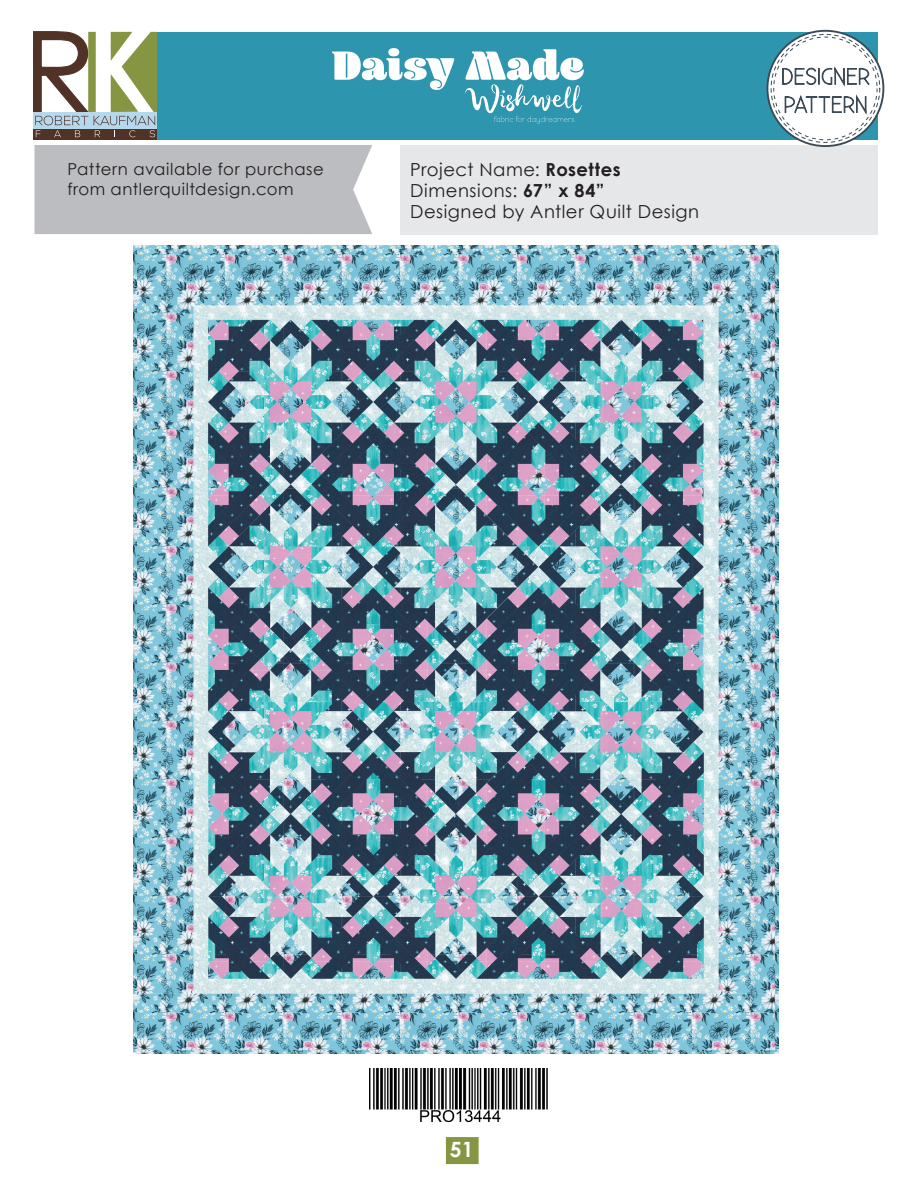
<style>
.page{position:relative;width:918px;height:1188px;background:#fff}
.page>*{position:absolute;margin:0;border:0;box-sizing:border-box;transform-origin:0 0}
.t1{font:700 21px "Century Gothic";color:#fff}
.t2{font:18px/21px "Century Gothic";letter-spacing:.03em;color:#231f20}
.t3{font:16.5px/19.8px "Century Gothic";letter-spacing:.035em;color:#231f20}
.s1{font-weight:700}
</style>
<div class="page">
<div style="left:446px;top:1137px;width:33px;height:27px;background:#869541"></div>
<img style="left:369px;top:1068px;width:179px;height:54px">
<img style="left:133px;top:245px;width:645px;height:809px">
<div style="left:35px;top:145px;width:337px;height:89px;background:#bcbdc0"></div>
<div style="left:400px;top:145px;width:478px;height:89px;background:#e6e7e9"></div>
<div style="left:153px;top:32px;width:725px;height:107px;background:#2d95ae"></div>
<svg style="left:34px;top:32px;width:123px;height:107px"></svg>
<svg style="left:767px;top:31px;width:116px;height:115px"></svg>
<div style="left:767px;top:30px;width:117px;height:117px;border:2px solid #3a4a57;border-radius:50%"></div>
<svg style="left:771px;top:34px;width:109px;height:108px"></svg>
<div style="left:774px;top:37px;width:103px;height:103px;background:#fff;border-radius:50%"></div>
<svg style="left:782px;top:66px;width:88px;height:51px"></svg>
<svg style="left:332px;top:48px;width:122px;height:42px"></svg>
<svg style="left:465px;top:49px;width:119px;height:75px"></svg>
<p class="t3" style="left:67px;top:159px;width:258px">Pattern available for purchase from antlerquiltdesign.com</p>
<p class="t2" style="left:410px;top:159px;width:291px">Project Name: <span class="s1">Rosettes<br></span>Dimensions: <span class="s1">67” x 84”<br></span>Designed by Antler Quilt Design</p>
<p class="t1" style="left:450px;top:1134px;width:26px">51</p>
</div>
